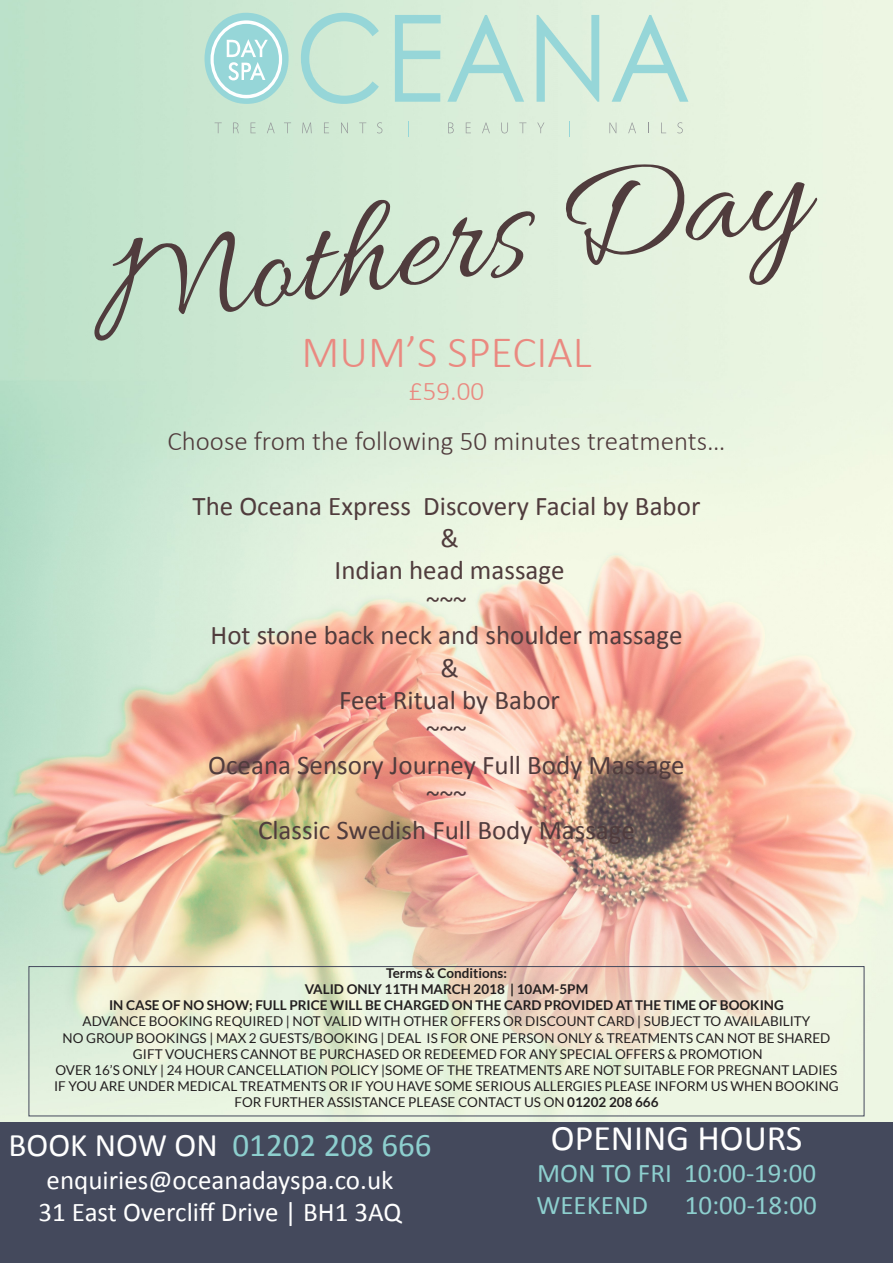
<style>
.page{position:relative;width:893px;height:1263px;background:#fff}
.page>*{position:absolute;margin:0;border:0;box-sizing:border-box;transform-origin:0 0}
.t1{font:144px "Allura";color:#503c3d}
.t2{font:300 45px "Calibri";color:#ea8980}
.t3{font:36px "Calibri";color:#fff}
.t4{font:33px "Calibri";color:#8dcfce}
.t5{font:27px "Calibri";color:#503c3d}
.t6{font:27px "Calibri";color:#fff}
.t7{font:300 27px "Calibri";color:#503c3d}
.t8{font:27px "Calibri";color:#8dcfce}
.t9{font:300 27px "Calibri";color:#ea8980}
.t10{font:13.5px "Lato";color:#231f20}
.t11{font:700 13.5px "Lato";color:#231f20}
.s1{font-weight:700}
.s2{color:#fff}
</style>
<div class="page">
<img style="left:0;top:0;width:893px;height:1123px">
<div style="left:0;top:1123px;width:446px;height:140px;background:#44495c"></div>
<div style="left:446px;top:1123px;width:447px;height:140px;background:#44495c"></div>
<svg style="left:301px;top:13px;width:78px;height:91px;background:#c3e5d5"></svg>
<svg style="left:395px;top:15px;width:46px;height:87px;background:#bce3d7"></svg>
<svg style="left:447px;top:15px;width:77px;height:87px;background:#c9e8d9"></svg>
<svg style="left:537px;top:15px;width:62px;height:87px;background:#c5e6db"></svg>
<svg style="left:612px;top:15px;width:76px;height:87px;background:#d0eadd"></svg>
<svg style="left:205px;top:13px;width:84px;height:91px;background:#b2e0dd"></svg>
<svg style="left:215px;top:123px;width:7px;height:10px"></svg>
<svg style="left:233px;top:122px;width:6px;height:11px"></svg>
<svg style="left:251px;top:123px;width:5px;height:10px"></svg>
<svg style="left:267px;top:123px;width:8px;height:10px"></svg>
<svg style="left:284px;top:123px;width:7px;height:10px"></svg>
<svg style="left:302px;top:123px;width:10px;height:10px"></svg>
<svg style="left:324px;top:123px;width:5px;height:10px"></svg>
<svg style="left:341px;top:123px;width:7px;height:10px"></svg>
<svg style="left:359px;top:123px;width:7px;height:10px"></svg>
<svg style="left:377px;top:122px;width:5px;height:11px"></svg>
<svg style="left:408px;top:121px;width:1px;height:16px"></svg>
<svg style="left:448px;top:122px;width:6px;height:11px"></svg>
<svg style="left:466px;top:123px;width:5px;height:10px"></svg>
<svg style="left:482px;top:123px;width:8px;height:10px"></svg>
<svg style="left:501px;top:123px;width:7px;height:10px"></svg>
<svg style="left:519px;top:123px;width:7px;height:10px"></svg>
<svg style="left:537px;top:123px;width:7px;height:10px"></svg>
<svg style="left:569px;top:121px;width:1px;height:16px"></svg>
<svg style="left:609px;top:123px;width:7px;height:10px"></svg>
<svg style="left:628px;top:123px;width:8px;height:10px"></svg>
<svg style="left:661px;top:123px;width:5px;height:10px"></svg>
<svg style="left:677px;top:122px;width:6px;height:11px"></svg>
<div style="left:29px;top:966px;width:835px;height:150px;border:1px solid #44495c"></div>
<p class="t1" style="left:79px;top:212px;width:724px;rotate:-8deg">Mothers Day</p>
<p class="t2" style="left:301px;top:325px;width:292px">MUM’S SPECIAL</p>
<p class="t9" style="left:409px;top:374px;width:77px">£59.00</p>
<p class="t7" style="left:167px;top:424px;width:560px">Choose from the following 50 minutes treatments…</p>
<p class="t5" style="left:193px;top:488px;width:509px">The Oceana Express Discovery Facial by Babor</p>
<p class="t5" style="left:440px;top:521px;width:20px">&amp;</p>
<p class="t5" style="left:335px;top:553px;width:231px">Indian head massage</p>
<p class="t5" style="left:426px;top:586px;width:42px">~~~</p>
<p class="t5" style="left:210px;top:618px;width:473px">Hot stone back neck and shoulder massage</p>
<p class="t5" style="left:440px;top:650px;width:20px">&amp;</p>
<p class="t5" style="left:339px;top:683px;width:223px">Feet Ritual by Babor</p>
<p class="t5" style="left:426px;top:715px;width:42px">~~~</p>
<p class="t5" style="left:208px;top:748px;width:478px">Oceana Sensory Journey Full Body Massage</p>
<p class="t5" style="left:426px;top:780px;width:42px">~~~</p>
<p class="t5" style="left:258px;top:812px;width:378px">Classic Swedish Full Body Massage</p>
<p class="t11" style="left:386px;top:965px;width:122px">Terms &amp; Conditions:</p>
<p class="t11" style="left:305px;top:981px;width:285px">VALID ONLY 11TH MARCH 2018 | 10AM-5PM</p>
<p class="t11" style="left:109px;top:997px;width:676px">IN CASE OF NO SHOW; FULL PRICE WILL BE CHARGED ON THE CARD PROVIDED AT THE TIME OF BOOKING</p>
<p class="t10" style="left:83px;top:1014px;width:729px">ADVANCE BOOKING REQUIRED | NOT VALID WITH OTHER OFFERS OR DISCOUNT CARD | SUBJECT TO AVAILABILITY</p>
<p class="t10" style="left:63px;top:1030px;width:769px">NO GROUP BOOKINGS | MAX 2 GUESTS/BOOKING | DEAL IS FOR ONE PERSON ONLY &amp; TREATMENTS CAN NOT BE SHARED</p>
<p class="t10" style="left:133px;top:1046px;width:631px">GIFT VOUCHERS CANNOT BE PURCHASED OR REDEEMED FOR ANY SPECIAL OFFERS &amp; PROMOTION</p>
<p class="t10" style="left:56px;top:1062px;width:783px">OVER 16’S ONLY | 24 HOUR CANCELLATION POLICY |SOME OF THE TREATMENTS ARE NOT SUITABLE FOR PREGNANT LADIES</p>
<p class="t10" style="left:54px;top:1079px;width:786px">IF YOU ARE UNDER MEDICAL TREATMENTS OR IF YOU HAVE SOME SERIOUS ALLERGIES PLEASE INFORM US WHEN BOOKING</p>
<p class="t10" style="left:234px;top:1095px;width:426px">FOR FURTHER ASSISTANCE PLEASE CONTACT US ON <span class="s1">01202 208 666</span></p>
<p class="t4" style="left:9px;top:1124px;width:424px"><span class="s2">BOOK NOW ON</span> 01202 208 666</p>
<p class="t6" style="left:47px;top:1163px;width:348px">enquiries@oceanadayspa.co.uk</p>
<p class="t6" style="left:38px;top:1195px;width:365px">31 East Overcliff Drive | BH1 3AQ</p>
<p class="t3" style="left:551px;top:1115px;width:253px">OPENING HOURS</p>
<p class="t8" style="left:537px;top:1156px;width:281px">MON TO FRI 10:00-19:00</p>
<p class="t8" style="left:536px;top:1188px;width:113px">WEEKEND</p>
<p class="t8" style="left:685px;top:1188px;width:134px">10:00-18:00</p>
</div>
